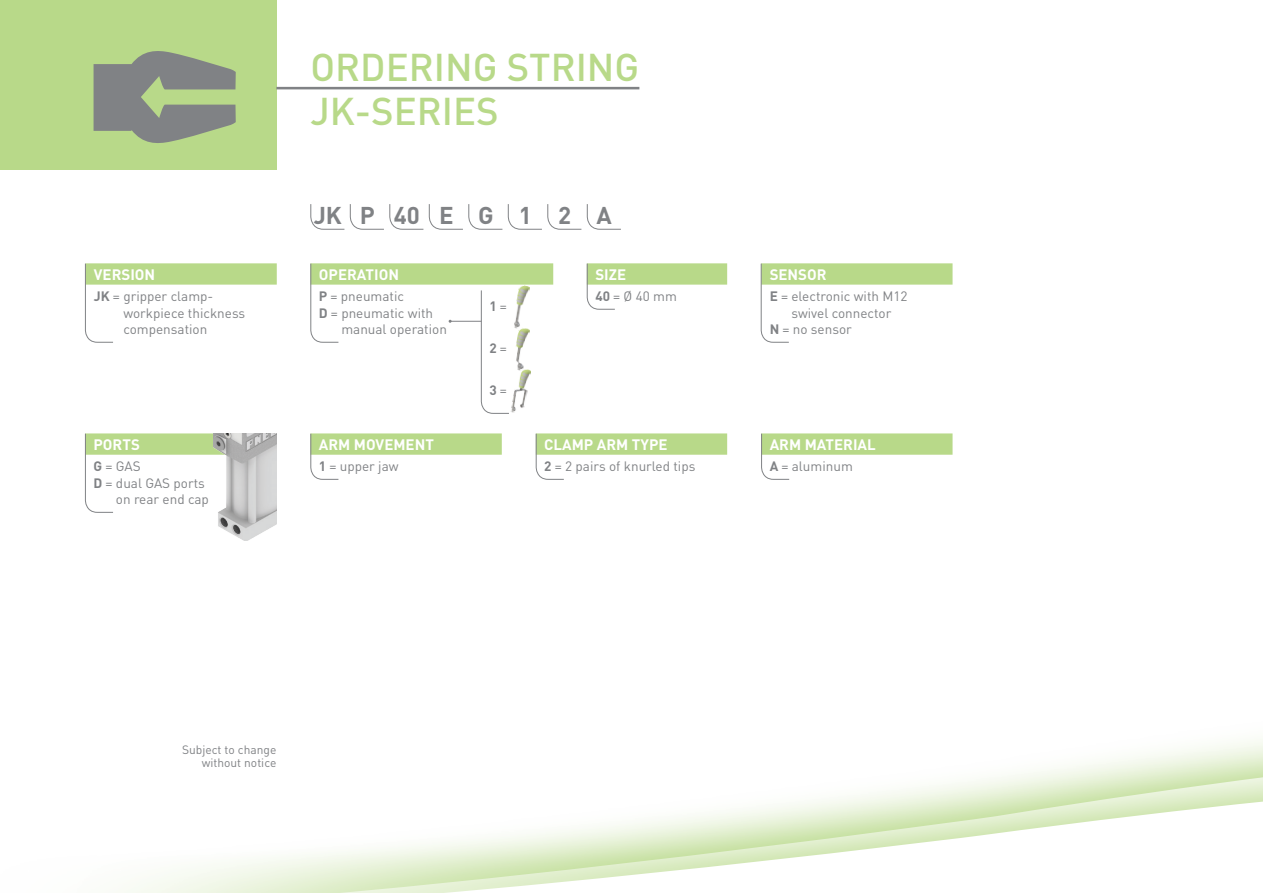
<style>
.page{position:relative;width:1263px;height:893px;background:#fff}
.page>*{position:absolute;margin:0;border:0;box-sizing:border-box;transform-origin:0 0}
.Titolo_Pagina{font:500 38.25px/44.2px "DIN";color:#b8d989}
.OrderingEsempio{font:700 24px "DIN";color:#808285}
.TAB_TIT_Ordering{font:700 15px "DIN";color:#fff}
.TAB_TXT_Ordering{font:13.5px/16.5px "DIN";color:#808285}
.TAB_TXT_Ordering-2{font:700 13.5px "DIN";color:#808285}
.t1{font:12px/13.5px "DIN";color:#808285;text-align:right}
.s1{font-weight:700}
.s2{font-weight:400}
</style>
<div class="page">
<hr style="left:1262px;top:0;width:1px;height:893px;background:#e6e7e9">
<div style="left:72px;top:719px;width:1191px;height:174px;background:#fff"></div>
<svg style="left:124px;top:767px;width:1139px;height:126px"></svg>
<div style="left:0;top:0;width:276px;height:170px;background:#b8d989"></div>
<hr style="left:276px;top:87px;width:363px;height:2px;background:#808285">
<svg style="left:94px;top:51px;width:142px;height:92px"></svg>
<svg style="left:310px;top:204px;width:311px;height:26px"></svg>
<div style="left:85px;top:263px;width:192px;height:22px;background:#b8d989"></div>
<svg style="left:85px;top:263px;width:29px;height:80px"></svg>
<div style="left:587px;top:263px;width:140px;height:22px;background:#b8d989"></div>
<svg style="left:586px;top:263px;width:30px;height:47px"></svg>
<div style="left:761px;top:263px;width:191px;height:22px;background:#b8d989"></div>
<svg style="left:760px;top:263px;width:29px;height:80px"></svg>
<div style="left:536px;top:433px;width:191px;height:22px;background:#b8d989"></div>
<svg style="left:535px;top:433px;width:30px;height:47px"></svg>
<div style="left:310px;top:433px;width:192px;height:22px;background:#b8d989"></div>
<svg style="left:310px;top:433px;width:29px;height:47px"></svg>
<div style="left:761px;top:433px;width:191px;height:22px;background:#b8d989"></div>
<svg style="left:761px;top:433px;width:29px;height:47px"></svg>
<div style="left:85px;top:433px;width:191px;height:22px;background:#b8d989"></div>
<svg style="left:85px;top:433px;width:29px;height:80px"></svg>
<img style="left:214px;top:434px;width:62px;height:107px">
<div style="left:310px;top:263px;width:243px;height:22px;background:#b8d989"></div>
<svg style="left:310px;top:263px;width:29px;height:80px"></svg>
<img style="left:514px;top:285px;width:16px;height:42px">
<img style="left:514px;top:327px;width:16px;height:41px">
<img style="left:511px;top:368px;width:20px;height:45px">
<svg style="left:481px;top:290px;width:28px;height:124px"></svg>
<hr style="left:450px;top:321px;width:31px;height:1px;background:#808285">
<p class="TAB_TIT_Ordering" style="left:94px;top:265px;width:63px">VERSION</p>
<p class="TAB_TXT_Ordering" style="left:123px;top:288px;width:123px;text-indent:-29px"><span class="s1">JK</span> = gripper clamp&shy;workpiece thickness compensation</p>
<p class="TAB_TIT_Ordering" style="left:94px;top:435px;width:48px">PORTS</p>
<p class="TAB_TXT_Ordering" style="left:94px;top:458px;width:49px"><span class="s1">G</span> = GAS</p>
<p class="TAB_TXT_Ordering" style="left:94px;top:474px;width:117px;text-align:right"><span class="s1">D</span> = dual GAS ports on rear end cap</p>
<p class="Titolo_Pagina" style="left:310px;top:44px;width:330px">ORDERING STRING<br>JK-SERIES</p>
<p class="OrderingEsempio" style="left:314px;top:200px;width:30px">JK</p>
<p class="OrderingEsempio" style="left:360px;top:200px;width:17px">P</p>
<p class="OrderingEsempio" style="left:394px;top:200px;width:28px">40</p>
<p class="OrderingEsempio" style="left:439px;top:200px;width:16px">E</p>
<p class="OrderingEsempio" style="left:478px;top:200px;width:17px">G</p>
<p class="OrderingEsempio" style="left:519px;top:200px;width:15px">1</p>
<p class="OrderingEsempio" style="left:558px;top:200px;width:15px">2</p>
<p class="OrderingEsempio" style="left:597px;top:200px;width:17px">A</p>
<p class="TAB_TIT_Ordering" style="left:319px;top:265px;width:82px">OPERATION</p>
<p class="TAB_TXT_Ordering" style="left:319px;top:288px;width:87px"><span class="s1">P</span> = pneumatic</p>
<p class="TAB_TXT_Ordering" style="left:341px;top:304px;width:107px;text-indent:-22px"><span class="s1">D</span> = pneumatic with manual operation</p>
<p class="TAB_TIT_Ordering" style="left:319px;top:435px;width:116px">ARM MOVEMENT</p>
<p class="TAB_TXT_Ordering" style="left:319px;top:458px;width:81px"><span class="s1">1</span> = upper jaw</p>
<p class="TAB_TXT_Ordering-2" style="left:489px;top:298px;width:19px">1 <span class="s2">=</span></p>
<p class="TAB_TXT_Ordering-2" style="left:489px;top:340px;width:19px">2 <span class="s2">=</span></p>
<p class="TAB_TXT_Ordering-2" style="left:489px;top:382px;width:19px">3 <span class="s2">=</span></p>
<p class="TAB_TIT_Ordering" style="left:595px;top:265px;width:32px">SIZE</p>
<p class="TAB_TXT_Ordering" style="left:595px;top:288px;width:83px"><span class="s1">40</span> = Ø 40 mm</p>
<p class="TAB_TIT_Ordering" style="left:544px;top:435px;width:125px">CLAMP ARM TYPE</p>
<p class="TAB_TXT_Ordering" style="left:544px;top:458px;width:153px"><span class="s1">2</span> = 2 pairs of knurled tips</p>
<p class="TAB_TIT_Ordering" style="left:770px;top:265px;width:58px">SENSOR</p>
<p class="TAB_TXT_Ordering" style="left:770px;top:288px;width:139px;text-align:center"><span class="s1">E</span> = electronic with M12 swivel connector</p>
<p class="TAB_TXT_Ordering" style="left:770px;top:321px;width:84px"><span class="s1">N</span> = no sensor</p>
<p class="TAB_TIT_Ordering" style="left:770px;top:435px;width:108px">ARM MATERIAL</p>
<p class="TAB_TXT_Ordering" style="left:770px;top:458px;width:85px"><span class="s1">A</span> = aluminum</p>
<p class="t1" style="left:182px;top:743px;width:96px">Subject to change without notice</p>
</div>
